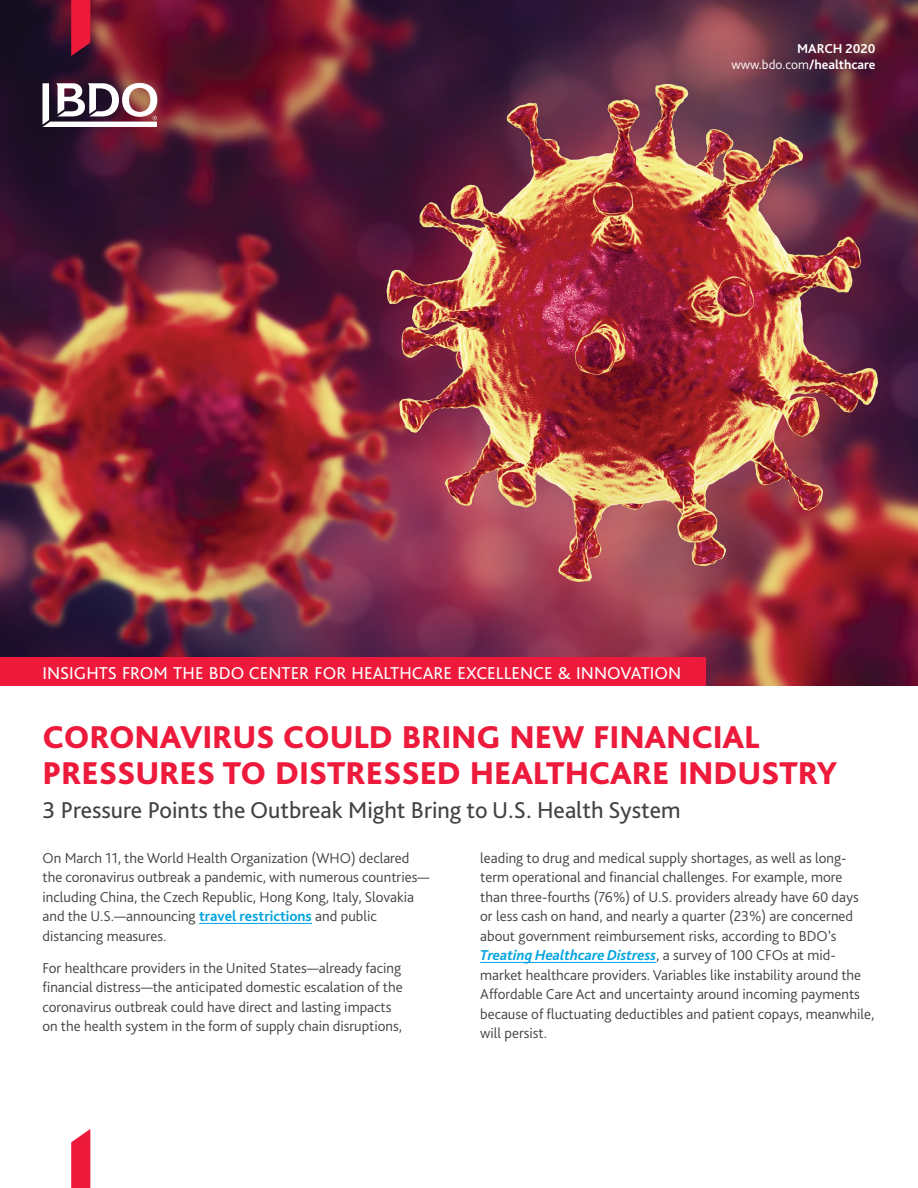
<style>
.page{position:relative;width:918px;height:1188px;background:#fff}
.page>*{position:absolute;margin:0;border:0;box-sizing:border-box;transform-origin:0 0}
.t1{font:800 33px/36px "Bliss Pro";letter-spacing:-.005em;color:#ed1a3b}
.t2{font:24px "Bliss Pro";color:#424241}
.t3{font:18px "Bliss Pro";color:#fff}
.t4{font:300 15px/19.5px "Bliss Pro";color:#424241}
.t5{font:700 13.5px/16.5px "Bliss Pro";color:#fff;text-align:right}
.s1{font-weight:300}
.s2{font-weight:700;color:#00a4df}
.s3{font-weight:700;font-style:italic;color:#00a4df}
</style>
<div class="page">
<img style="left:0;top:0;width:918px;height:686px">
<div style="left:0;top:658px;width:706px;height:28px;background:#ed1a3b"></div>
<hr style="left:199px;top:923px;width:113px;height:1px;background:#00a4df">
<hr style="left:480px;top:962px;width:176px;height:1px;background:#00a4df">
<svg style="left:71px;top:1129px;width:19px;height:59px"></svg>
<svg style="left:43px;top:83px;width:114px;height:44px"></svg>
<svg style="left:71px;top:0;width:19px;height:56px"></svg>
<p class="t5" style="left:731px;top:40px;width:146px">MARCH 2020 <span class="s1">www.bdo.com</span>/healthcare</p>
<p class="t3" style="left:43px;top:661px;width:640px">INSIGHTS FROM THE BDO CENTER FOR HEALTHCARE EXCELLENCE &amp; INNOVATION</p>
<h1 class="t1" style="left:43px;top:718px;width:796px">CORONAVIRUS COULD BRING NEW FINANCIAL<br>PRESSURES TO DISTRESSED HEALTHCARE INDUSTRY</h1>
<h2 class="t2" style="left:43px;top:795px;width:640px">3 Pressure Points the Outbreak Might Bring to U.S. Health System</h2>
<p class="t4" style="left:43px;top:848px;width:388px">On March 11, the World Health Organization (WHO) declared the coronavirus outbreak a pandemic, with numerous countries— including China, the Czech Republic, Hong Kong, Italy, Slovakia and the U.S.—announcing <span class="s2">travel restrictions</span> and public distancing measures.</p>
<p class="t4" style="left:43px;top:958px;width:362px">For healthcare providers in the United States—already facing financial distress—the anticipated domestic escalation of the coronavirus outbreak could have direct and lasting impacts on the health system in the form of supply chain disruptions,</p>
<p class="t4" style="left:480px;top:848px;width:396px">leading to drug and medical supply shortages, as well as long&shy;term operational and financial challenges. For example, more<br>than three-fourths (76%) of U.S. providers already have 60 days or less cash on hand, and nearly a quarter (23%) are concerned about government reimbursement risks, according to BDO’s <span class="s3">Treating Healthcare Distress</span>, a survey of 100 CFOs at mid&shy;market healthcare providers. Variables like instability around the Affordable Care Act and uncertainty around incoming payments because of fluctuating deductibles and patient copays, meanwhile, will persist.</p>
</div>
